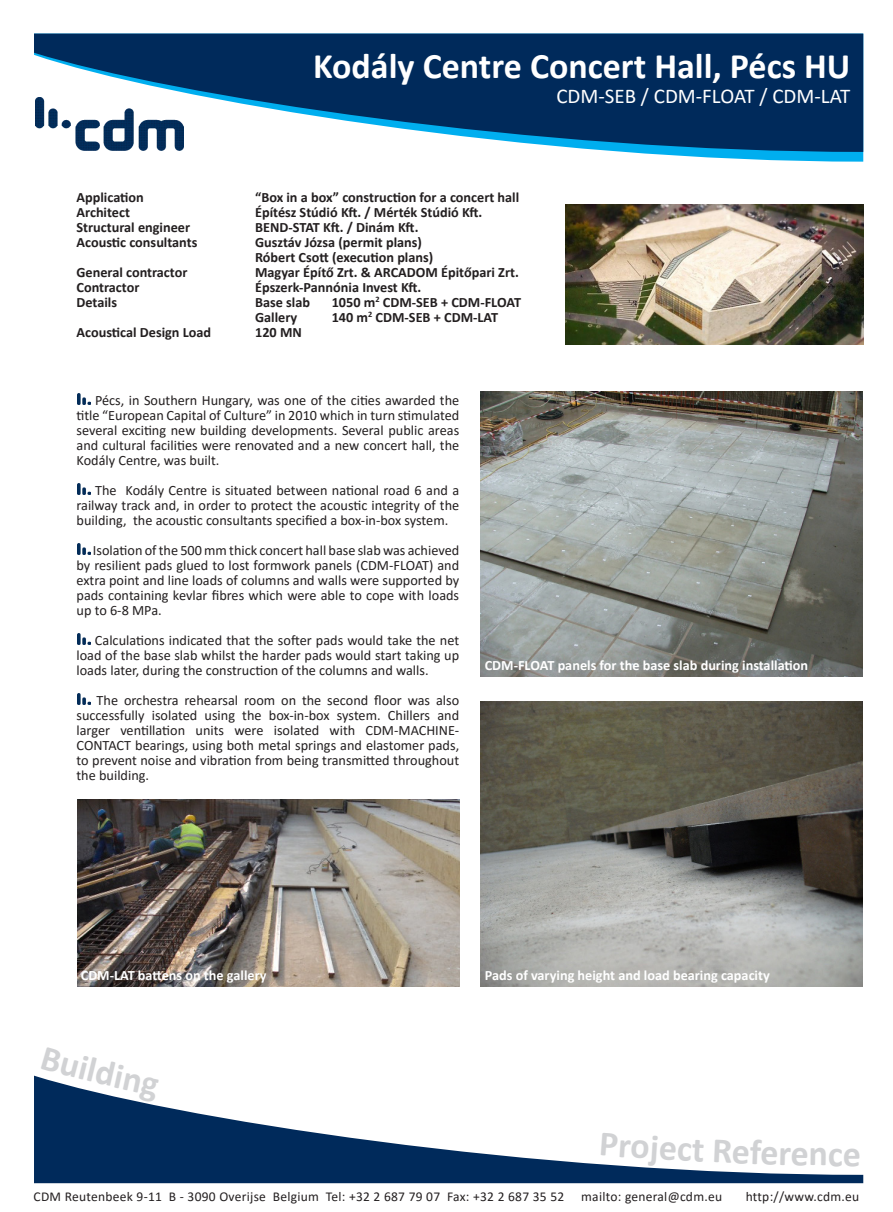
<style>
.page{position:relative;width:893px;height:1212px;background:#fff}
.page>*{position:absolute;margin:0;border:0;box-sizing:border-box;transform-origin:0 0}
.t1{font:700 36px "Calibri";color:#fff}
.t2{font:700 36px "Calibri";color:#d1d2d4}
.t3{font:21px "Calibri";color:#fff}
.t4{font:14.25px/15px "Calibri";color:#231f20;text-align:justify}
.t5{font:700 14.25px "Calibri";color:#231f20}
.t6{font:700 14.25px "Calibri";color:#fff}
.t7{font:13.5px "Calibri";letter-spacing:.02em;color:#231f20}
</style>
<div class="page">
<svg style="left:626px;top:152px;width:237px;height:10px;fill:#00aeef"></svg>
<svg style="left:34px;top:34px;width:829px;height:118px;fill:#002a5b"></svg>
<svg style="left:34px;top:1075px;width:829px;height:108px"></svg>
<img style="left:480px;top:702px;width:383px;height:284px">
<img style="left:480px;top:391px;width:383px;height:285px">
<svg style="left:77px;top:393px;width:13px;height:11px"></svg>
<svg style="left:77px;top:483px;width:13px;height:11px"></svg>
<svg style="left:77px;top:543px;width:13px;height:11px"></svg>
<svg style="left:77px;top:633px;width:13px;height:11px"></svg>
<svg style="left:77px;top:693px;width:13px;height:11px"></svg>
<img style="left:77px;top:799px;width:382px;height:187px">
<img style="left:566px;top:204px;width:297px;height:140px">
<img style="left:36px;top:97px;width:147px;height:54px">
<svg style="left:41px;top:1075px;width:118px;height:27px"></svg>
<svg style="left:792px;top:1148px;width:50px;height:18px"></svg>
<p class="t1" style="left:313px;top:41px;width:539px">Kodály Centre Concert Hall, Pécs HU</p>
<p class="t3" style="left:556px;top:82px;width:296px">CDM-SEB / CDM-FLOAT / CDM-LAT</p>
<p class="t5" style="left:77px;top:187px;width:69px">Application</p>
<p class="t5" style="left:255px;top:187px;width:266px">“Box in a box” construction for a concert hall</p>
<p class="t5" style="left:77px;top:202px;width:55px">Architect</p>
<p class="t5" style="left:255px;top:202px;width:229px">Építész Stúdió Kft. / Mérték Stúdió Kft.</p>
<p class="t5" style="left:77px;top:217px;width:115px">Structural engineer</p>
<p class="t5" style="left:255px;top:217px;width:165px">BEND-STAT Kft. / Dinám Kft.</p>
<p class="t5" style="left:77px;top:232px;width:122px">Acoustic consultants</p>
<p class="t5" style="left:255px;top:232px;width:168px">Gusztáv Józsa (permit plans)</p>
<p class="t5" style="left:255px;top:247px;width:180px">Róbert Csott (execution plans)</p>
<p class="t5" style="left:77px;top:262px;width:112px">General contractor</p>
<p class="t5" style="left:255px;top:262px;width:265px">Magyar Építő Zrt. &amp; ARCADOM Épitőpari Zrt.</p>
<p class="t5" style="left:77px;top:277px;width:64px">Contractor</p>
<p class="t5" style="left:255px;top:277px;width:168px">Épszerk-Pannónia Invest Kft.</p>
<p class="t5" style="left:77px;top:292px;width:42px">Details</p>
<p class="t5" style="left:255px;top:292px;width:56px">Base slab</p>
<p class="t5" style="left:332px;top:292px;width:191px">1050 m<sup>2</sup> CDM-SEB + CDM-FLOAT</p>
<p class="t5" style="left:255px;top:307px;width:44px">Gallery</p>
<p class="t5" style="left:332px;top:307px;width:168px">140 m<sup>2</sup> CDM-SEB + CDM-LAT</p>
<p class="t5" style="left:77px;top:322px;width:136px">Acoustical Design Load</p>
<p class="t5" style="left:255px;top:322px;width:48px">120 MN</p>
<p class="t4" style="left:77px;top:392px;width:384px;text-indent:19px">Pécs, in Southern Hungary, was one of the cities awarded the title “European Capital of Culture” in 2010 which in turn stimulated several exciting new building developments. Several public areas and cultural facilities were renovated and a new concert hall, the Kodály Centre, was built.</p>
<p class="t4" style="left:77px;top:482px;width:384px;text-indent:19px">The Kodály Centre is situated between national road 6 and a railway track and, in order to protect the acoustic integrity of the building, the acoustic consultants specified a box-in-box system.</p>
<p class="t4" style="left:77px;top:542px;width:384px;text-indent:16px">Isolation of the 500 mm thick concert hall base slab was achieved by resilient pads glued to lost formwork panels (CDM-FLOAT) and extra point and line loads of columns and walls were supported by pads containing kevlar fibres which were able to cope with loads up to 6-8 MPa.</p>
<p class="t4" style="left:77px;top:632px;width:384px;text-indent:18px">Calculations indicated that the softer pads would take the net load of the base slab whilst the harder pads would start taking up loads later, during the construction of the columns and walls.</p>
<p class="t4" style="left:77px;top:692px;width:384px;text-indent:20px">The orchestra rehearsal room on the second floor was also successfully isolated using the box-in-box system. Chillers and larger ventillation units were isolated with CDM-MACHINE-CONTACT bearings, using both metal springs and elastomer pads, to prevent noise and vibration from being transmitted throughout the building.</p>
<p class="t6" style="left:485px;top:655px;width:325px">CDM-FLOAT panels for the base slab during installation</p>
<p class="t6" style="left:81px;top:965px;width:187px">CDM-LAT battens on the gallery</p>
<p class="t6" style="left:485px;top:965px;width:287px">Pads of varying height and load bearing capacity</p>
<p class="t2" style="left:601px;top:1118px;width:61px;rotate:4deg">Proj</p>
<p class="t2" style="left:660px;top:1122px;width:75px;rotate:3deg">ect R</p>
<p class="t2" style="left:733px;top:1126px;width:61px;rotate:2deg">efer</p>
<p class="t2" style="left:843px;top:1128px;width:20px">e</p>
<p class="t7" style="left:34px;top:1187px;width:532px">CDM Reutenbeek 9-11 B - 3090 Overijse Belgium Tel: +32 2 687 79 07 Fax: +32 2 687 35 52</p>
<p class="t7" style="left:581px;top:1187px;width:142px">mailto: general@cdm.eu</p>
<p class="t7" style="left:746px;top:1187px;width:115px">http://www.cdm.eu</p>
</div>
